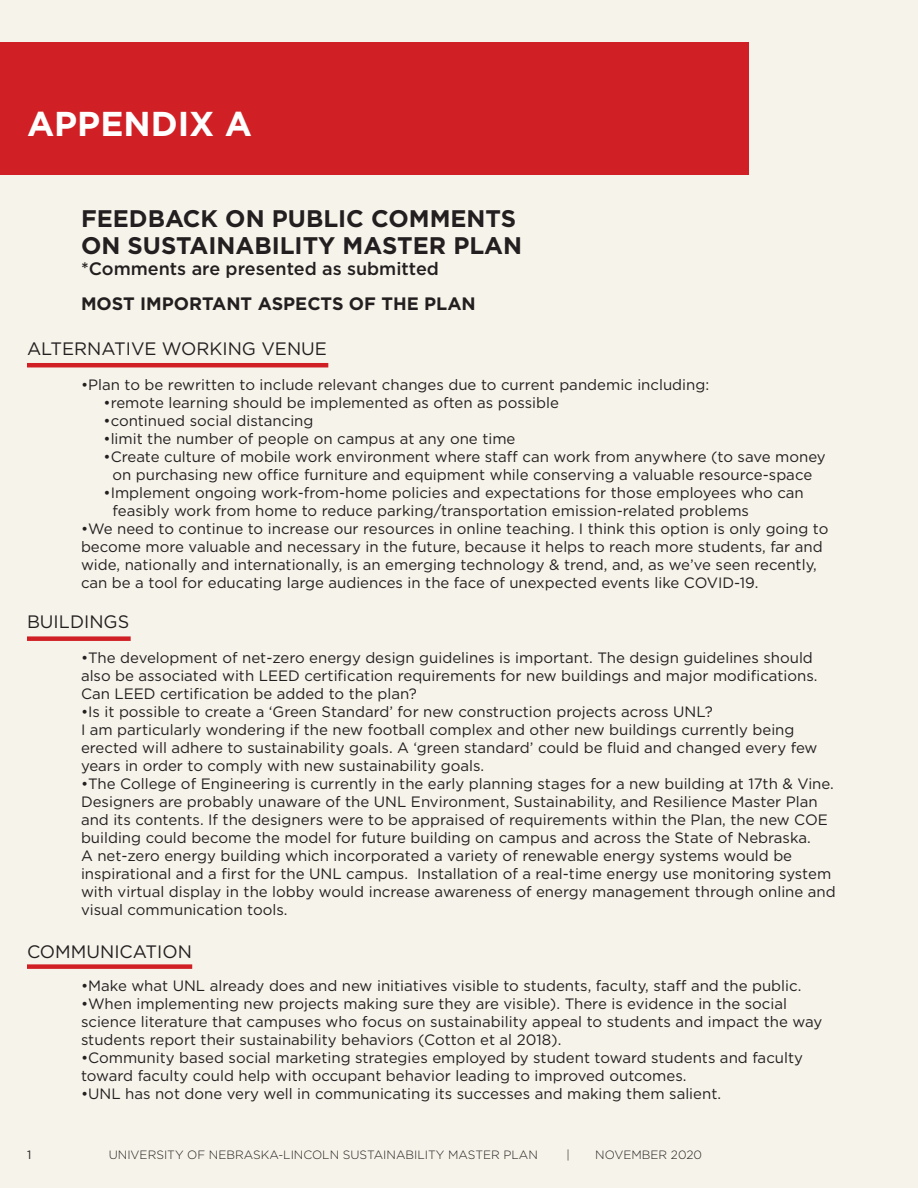
<style>
.page{position:relative;width:918px;height:1188px;background:#f6f3ea}
.page>*{position:absolute;margin:0;border:0;box-sizing:border-box;transform-origin:0 0}
.t1{font:700 34.5px "Gotham";color:#fff}
.t2{font:700 24px/27px "Gotham";color:#231f20}
.t3{font:18px "Gotham";color:#231f20}
.t4{font:500 18px "Gotham";color:#231f20}
.t5{font:700 18px "Gotham";color:#231f20}
.t6{font:15px/18px "Gotham";color:#231f20}
.t7{font:300 12px "Gotham";color:#231f20}
.t8{font:12px "Gotham";color:#231f20}
</style>
<div class="page">
<div style="left:0;top:42px;width:748px;height:132px;background:#d02026"></div>
<hr style="left:27px;top:363px;width:301px;height:4px;background:#d02026">
<div style="left:27px;top:636px;width:104px;height:5px;background:#d02026"></div>
<div style="left:27px;top:964px;width:165px;height:5px;background:#d02026"></div>
<h1 class="t1" style="left:27px;top:101px;width:227px">APPENDIX A</h1>
<h2 class="t2" style="left:81px;top:205px;width:443px">FEEDBACK ON PUBLIC COMMENTS<br>ON SUSTAINABILITY MASTER PLAN</h2>
<p class="t4" style="left:81px;top:259px;width:359px">*Comments are presented as submitted</p>
<p class="t5" style="left:81px;top:292px;width:396px">MOST IMPORTANT ASPECTS OF THE PLAN</p>
<p class="t3" style="left:27px;top:337px;width:301px">ALTERNATIVE WORKING VENUE</p>
<p class="t6" style="left:81px;top:375px;width:630px">•Plan to be rewritten to include relevant changes due to current pandemic including:</p>
<p class="t6" style="left:104px;top:393px;width:457px">•remote learning should be implemented as often as possible</p>
<p class="t6" style="left:104px;top:411px;width:211px">•continued social distancing</p>
<p class="t6" style="left:104px;top:429px;width:413px">•limit the number of people on campus at any one time</p>
<p class="t6" style="left:104px;top:447px;width:724px;text-align:center">•Create culture of mobile work environment where staff can work from anywhere (to save money on purchasing new office furniture and equipment while conserving a valuable resource-space</p>
<p class="t6" style="left:112px;top:483px;width:693px;text-indent:-9px">•Implement ongoing work-from-home policies and expectations for those employees who can feasibly work from home to reduce parking/transportation emission-related problems</p>
<p class="t6" style="left:81px;top:519px;width:749px">•We need to continue to increase our resources in online teaching. I think this option is only going to become more valuable and necessary in the future, because it helps to reach more students, far and wide, nationally and internationally, is an emerging technology &amp; trend, and, as we’ve seen recently, can be a tool for educating large audiences in the face of unexpected events like COVID-19.</p>
<p class="t3" style="left:27px;top:611px;width:104px">BUILDINGS</p>
<p class="t6" style="left:81px;top:649px;width:738px">•The development of net-zero energy design guidelines is important. The design guidelines should also be associated with LEED certification requirements for new buildings and major modifications.<br>Can LEED certification be added to the plan?</p>
<p class="t6" style="left:81px;top:703px;width:738px">•Is it possible to create a ‘Green Standard’ for new construction projects across UNL?<br>I am particularly wondering if the new football complex and other new buildings currently being erected will adhere to sustainability goals. A ‘green standard’ could be fluid and changed every few years in order to comply with new sustainability goals.</p>
<p class="t6" style="left:81px;top:775px;width:756px">•The College of Engineering is currently in the early planning stages for a new building at 17th &amp; Vine.<br>Designers are probably unaware of the UNL Environment, Sustainability, and Resilience Master Plan and its contents. If the designers were to be appraised of requirements within the Plan, the new COE building could become the model for future building on campus and across the State of Nebraska.<br>A net-zero energy building which incorporated a variety of renewable energy systems would be inspirational and a first for the UNL campus. Installation of a real-time energy use monitoring system with virtual display in the lobby would increase awareness of energy management through online and visual communication tools.</p>
<p class="t3" style="left:27px;top:940px;width:166px">COMMUNICATION</p>
<p class="t8" style="left:27px;top:1147px;width:6px">1</p>
<p class="t6" style="left:81px;top:976px;width:722px">•Make what UNL already does and new initiatives visible to students, faculty, staff and the public.</p>
<p class="t6" style="left:81px;top:994px;width:743px">•When implementing new projects making sure they are visible). There is evidence in the social science literature that campuses who focus on sustainability appeal to students and impact the way students report their sustainability behaviors (Cotton et al 2018).</p>
<p class="t6" style="left:81px;top:1048px;width:724px">•Community based social marketing strategies employed by student toward students and faculty toward faculty could help with occupant behavior leading to improved outcomes.</p>
<p class="t6" style="left:81px;top:1084px;width:642px">•UNL has not done very well in communicating its successes and making them salient.</p>
<p class="t7" style="left:109px;top:1147px;width:431px">UNIVERSITY OF NEBRASKA-LINCOLN SUSTAINABILITY MASTER PLAN</p>
<p class="t7" style="left:567px;top:1147px;width:5px">|</p>
<p class="t7" style="left:595px;top:1147px;width:108px">NOVEMBER 2020</p>
</div>
